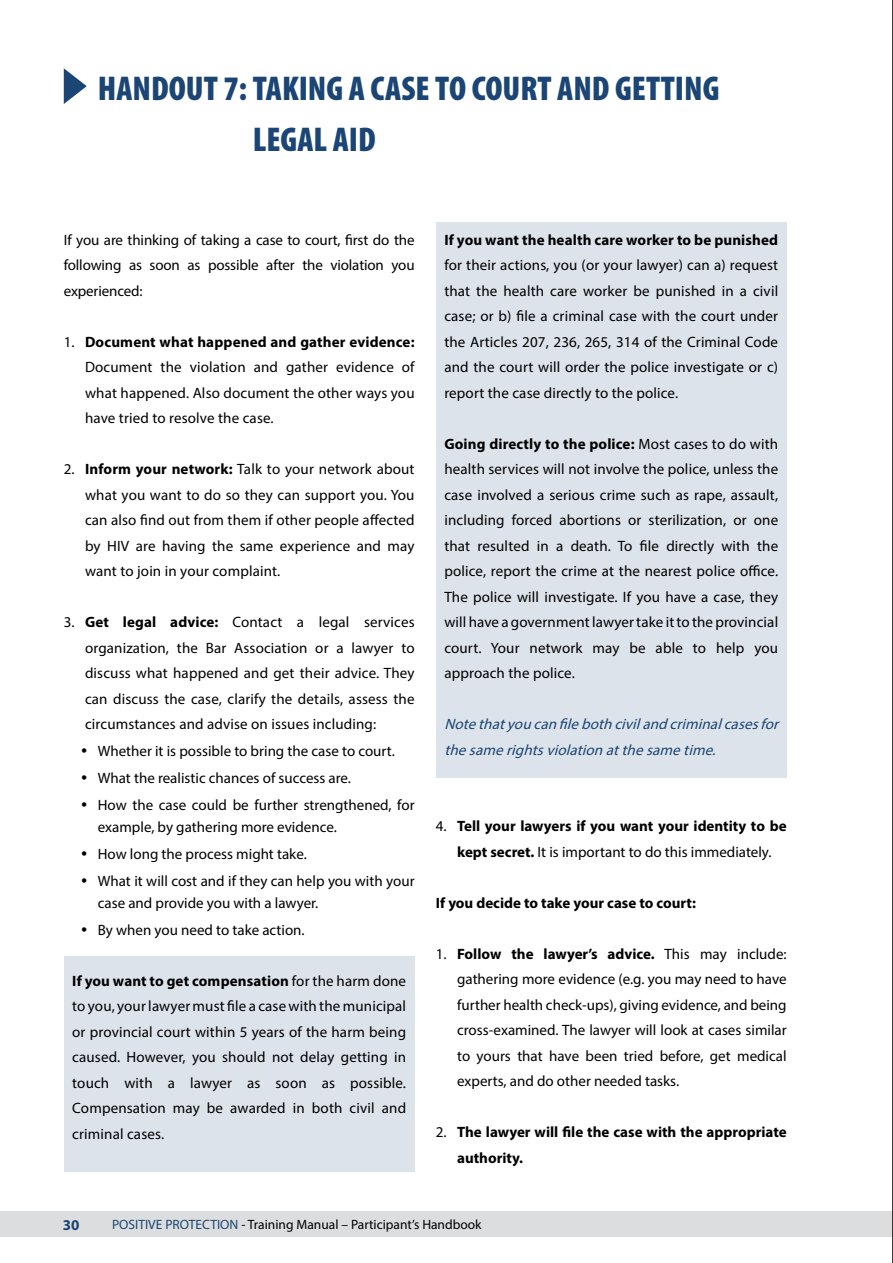
<style>
.page{position:relative;width:893px;height:1263px;background:#fff}
.page>*{position:absolute;margin:0;border:0;box-sizing:border-box;transform-origin:0 0}
.t1{font:900 condensed 34.5px/51px "Myriad Pro";color:#1b4575}
.t2{font:15px/25.5px "Myriad Pro";color:#000;text-align:justify}
.t3{font:700 15px/25.5px "Myriad Pro";color:#000;text-align:center}
.t4{font:italic 15px/25.5px "Myriad Pro";color:#1b4575}
.t5{font:700 15px "Myriad Pro";color:#1b4575}
.t6{font:13.5px "Myriad Pro";color:#000}
.s1{font-weight:700}
.s2{font-weight:400}
.s3{color:#1b4575}
</style>
<div class="page">
<div style="left:436px;top:222px;width:351px;height:556px;background:#dde3ea"></div>
<div style="left:64px;top:956px;width:351px;height:216px;background:#dde3ea"></div>
<svg style="left:64px;top:68px;width:23px;height:36px"></svg>
<div style="left:0;top:1211px;width:893px;height:26px;background:#dcddde"></div>
<hr style="left:892px;top:0;width:1px;height:1263px;background:#000">
<h1 class="t1" style="left:253px;top:63px;width:468px;text-indent:-155px">HANDOUT 7: TAKING A CASE TO COURT AND GETTING<br>LEGAL AID</h1>
<p class="t2" style="left:64px;top:227px;width:352px">If you are thinking of taking a case to court, first do the following as soon as possible after the violation you experienced:</p>
<p class="t2" style="left:85px;top:329px;width:331px;text-indent:-21px">1. <span class="s1">Document what happened and gather evidence:<br></span>Document the violation and gather evidence of what happened. Also document the other ways you have tried to resolve the case.</p>
<p class="t2" style="left:85px;top:456px;width:331px;text-indent:-21px">2. <span class="s1">Inform your network:</span> Talk to your network about what you want to do so they can support you. You can also find out from them if other people affected by HIV are having the same experience and may want to join in your complaint.</p>
<p class="t2" style="left:85px;top:609px;width:331px;text-indent:-21px">3. <span class="s1">Get legal advice:</span> Contact a legal services organization, the Bar Association or a lawyer to discuss what happened and get their advice. They can discuss the case, clarify the details, assess the circumstances and advise on issues including:</p>
<p class="t2" style="left:81px;top:738px;width:314px">• Whether it is possible to bring the case to court.</p>
<p class="t2" style="left:81px;top:765px;width:270px">• What the realistic chances of success are.</p>
<p class="t2" style="left:98px;top:793px;width:318px;line-height:22.5px;text-indent:-17px">• How the case could be further strengthened, for example, by gathering more evidence.</p>
<p class="t2" style="left:81px;top:841px;width:226px">• How long the process might take.</p>
<p class="t2" style="left:98px;top:869px;width:318px;line-height:22.5px;text-indent:-17px">• What it will cost and if they can help you with your case and provide you with a lawyer.</p>
<p class="t2" style="left:81px;top:917px;width:224px">• By when you need to take action.</p>
<p class="t2" style="left:72px;top:968px;width:335px"><span class="s1">If you want to get compensation</span> for the harm done to you, your lawyer must file a case with the municipal or provincial court within 5 years of the harm being caused. However, you should not delay getting in touch with a lawyer as soon as possible.<br>Compensation may be awarded in both civil and criminal cases.</p>
<p class="t3" style="left:444px;top:226px;width:335px">If you want the health care worker to be punished</p>
<p class="t2" style="left:444px;top:252px;width:335px">for their actions, you (or your lawyer) can a) request that the health care worker be punished in a civil case; or b) file a criminal case with the court under the Articles 207, 236, 265, 314 of the Criminal Code and the court will order the police investigate or c) report the case directly to the police.</p>
<p class="t2" style="left:444px;top:431px;width:335px"><span class="s1">Going directly to the police:</span> Most cases to do with health services will not involve the police, unless the case involved a serious crime such as rape, assault, including forced abortions or sterilization, or one that resulted in a death. To file directly with the police, report the crime at the nearest police office.<br>The police will investigate. If you have a case, they will have a government lawyer take it to the provincial court. Your network may be able to help you approach the police.</p>
<p class="t4" style="left:444px;top:711px;width:340px">Notethatyoucanfilebothcivilandcriminalcasesfor thesamerightsviolationatthesametime.</p>
<p class="t3" style="left:436px;top:813px;width:352px"><span class="s2">4.</span> Tell your lawyers if you want your identity to be kept secret. <span class="s2">It is important to do this immediately.</span></p>
<p class="t3" style="left:436px;top:889px;width:262px">If you decide to take your case to court:</p>
<p class="t2" style="left:457px;top:941px;width:331px;text-indent:-21px">1. <span class="s1">Follow the lawyer’s advice.</span> This may include: gathering more evidence (e.g. you may need to have further health check-ups), giving evidence, and being cross-examined. The lawyer will look at cases similar to yours that have been tried before, get medical experts, and do other needed tasks.</p>
<p class="t3" style="left:457px;top:1119px;width:331px;text-align:left;text-indent:-21px"><span class="s2">2.</span> The lawyer will file the case with the appropriate authority.</p>
<p class="t5" style="left:63px;top:1215px;width:18px">30</p>
<p class="t6" style="left:112px;top:1216px;width:371px"><span class="s3">POSITIVE PROTECTION</span> - Training Manual – Participant’s Handbook</p>
</div>
